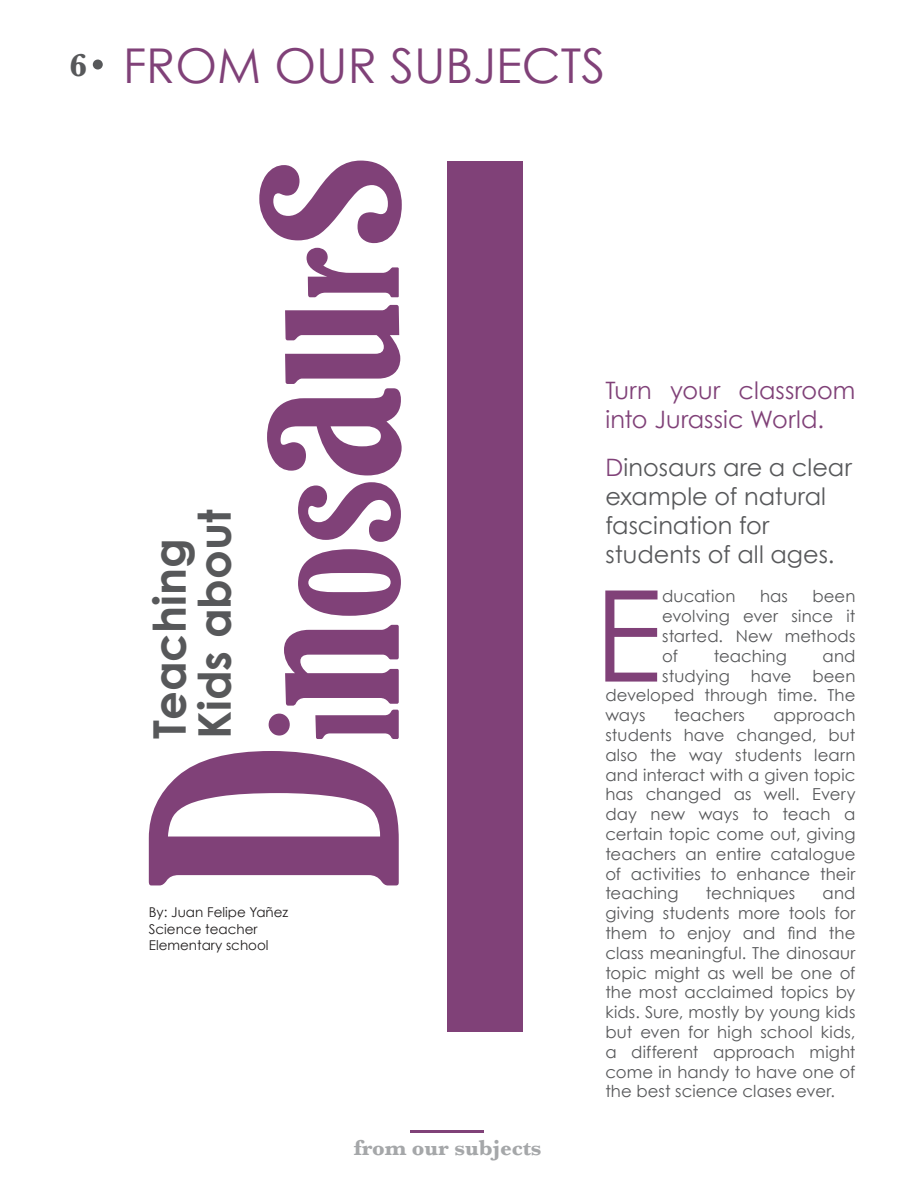
<style>
.page{position:relative;width:918px;height:1188px;background:#fff}
.page>*{position:absolute;margin:0;border:0;box-sizing:border-box;transform-origin:0 0}
.t1{font:126.75px "Century Gothic";color:#804178}
.t2{font:48px "Century Gothic";color:#804178}
.t3{font:700 45px/45px "Century Gothic";color:#57585a}
.t4{font:24px/28.8px "Century Gothic";color:#57585a}
.t5{font:24px/28.8px "Century Gothic";letter-spacing:.005em;color:#804178}
.t6{font:700 22.5px "Baskerville";color:#a5a7a9}
.t7{font:16.5px/19.8px "Century Gothic";letter-spacing:.005em;color:#57585a;text-align:justify}
.t8{font:13.5px/16.2px "Century Gothic";color:#221f1f}
.s1{font-family:"Baskerville";font-weight:700;font-size:33px;color:#57585a}
.s2{color:#804178}
</style>
<div class="page">
<div style="left:93px;top:60px;width:10px;height:10px;background:#57585a;border-radius:50%"></div>
<div style="left:447px;top:162px;width:76px;height:870px;background:#804178"></div>
<hr style="left:411px;top:1130px;width:73px;height:2px;background:#804178">
<svg style="left:149px;top:161px;width:253px;height:724px"></svg>
<h2 class="t2" style="left:69px;top:45px;width:537px"><span class="s1">6</span> FROM OUR SUBJECTS</h2>
<h3 class="t3" style="left:150px;top:739px;width:231px;rotate:-90deg">Teaching<br>Kids about</h3>
<p class="t8" style="left:149px;top:905px;width:141px">By: Juan Felipe Yañez<br>Science teacher<br>Elementary school</p>
<h3 class="t6" style="left:354px;top:1140px;width:190px">from our subjects</h3>
<h3 class="t5" style="left:605px;top:378px;width:252px">Turn your classroom into Jurassic World.</h3>
<h3 class="t4" style="left:605px;top:455px;width:248px"><span class="s2">D</span>inosaurs are a clear example of natural fascination for students of all ages.</h3>
<h1 class="t1" style="left:594px;top:583px;width:69px">E</h1>
<p class="t7" style="left:662px;top:588px;width:75px">ducation</p>
<p class="t7" style="left:760px;top:588px;width:30px">has</p>
<p class="t7" style="left:662px;top:588px;width:195px;text-indent:150px">been evolving ever since it started. New methods of</p>
<p class="t7" style="left:714px;top:647px;width:75px">teaching</p>
<p class="t7" style="left:823px;top:647px;width:34px">and</p>
<p class="t7" style="left:662px;top:667px;width:69px">studying</p>
<p class="t7" style="left:751px;top:667px;width:42px">have</p>
<p class="t7" style="left:605px;top:667px;width:252px;text-indent:207px">been developed through time. The ways</p>
<p class="t7" style="left:605px;top:707px;width:252px;text-indent:168px">approach students have changed, but also the way students learn and interact with a given topic has changed as well. Every day new ways to teach a certain topic come out, giving teachers an entire catalogue of activities to enhance their teaching</p>
<p class="t7" style="left:674px;top:707px;width:72px">teachers</p>
<p class="t7" style="left:706px;top:885px;width:91px">techniques</p>
<p class="t7" style="left:605px;top:885px;width:252px;text-indent:217px">and giving students more tools for them to enjoy and find the class meaningful. The dinosaur topic might as well be one of the most acclaimed topics by kids. Sure, mostly by young kids but even for high school kids, a different approach might come in handy to have one of the best science clases ever.</p>
</div>
